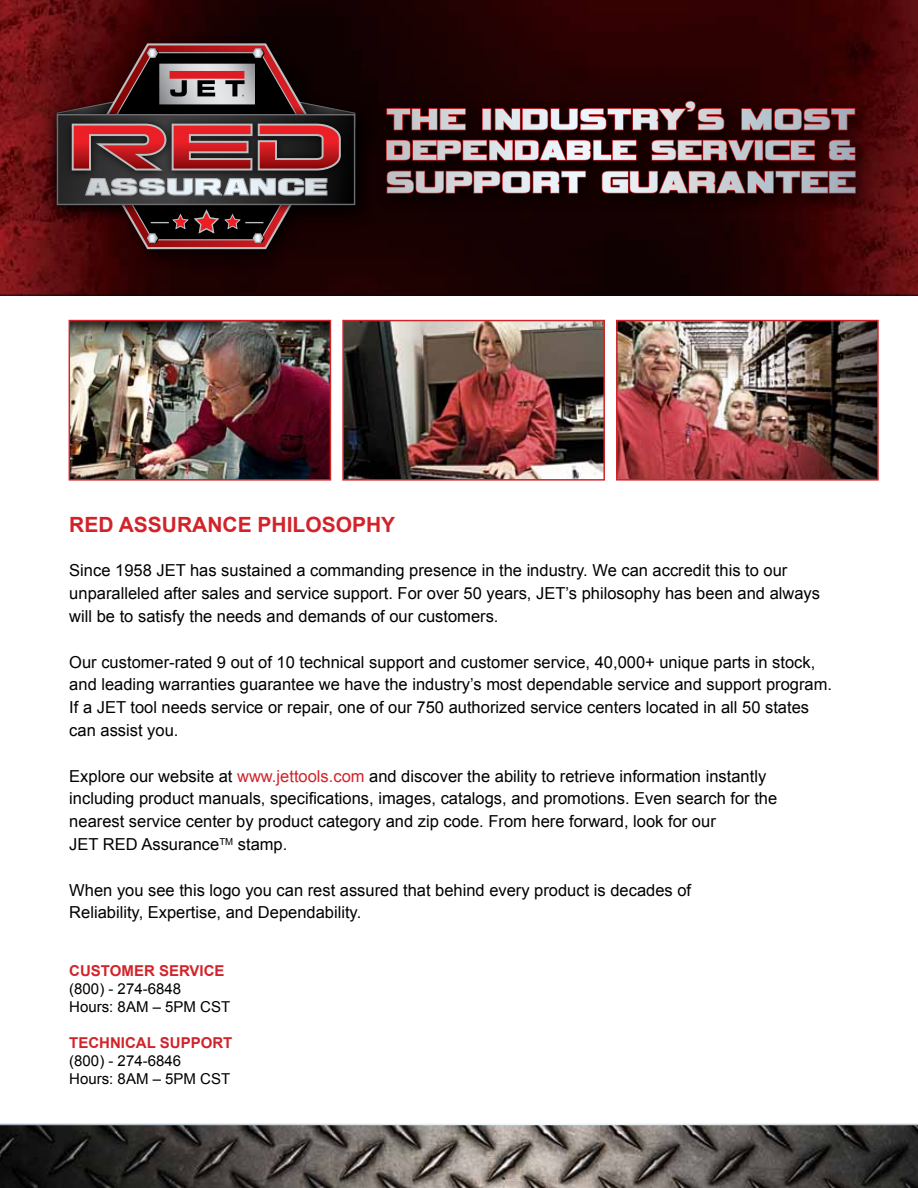
<style>
.page{position:relative;width:918px;height:1188px;background:#fff}
.page>*{position:absolute;margin:0;border:0;box-sizing:border-box;transform-origin:0 0}
.t1{font:43.2px "Vipnagorgialla";letter-spacing:.02em;color:#fff}
.t2{font:41.85px "Vipnagorgialla";letter-spacing:.02em;color:#fff}
.t3{font:39.15px "Vipnagorgialla";letter-spacing:.02em;color:#fff}
.t4{font:700 21px "Arial";color:#d2232a}
.t5{font:16.5px/22.8px "Arial";color:#000}
.t6{font:15px/18px "Arial";color:#000}
.t7{font:700 15px "Arial";color:#d2232a}
.s1{color:#d2232a}
</style>
<div class="page">
<svg style="left:0;top:0;width:918px;height:295px"></svg>
<div style="left:34px;top:32px;width:340px;height:237px;background:#000;opacity:.75"></div>
<svg style="left:87px;top:42px;width:240px;height:209px"></svg>
<img style="left:43px;top:100px;width:326px;height:119px">
<svg style="left:56px;top:48px;width:300px;height:196px"></svg>
<div style="left:375px;top:90px;width:499px;height:122px;background:#000;opacity:.75"></div>
<svg style="left:386px;top:107px;width:81px;height:24px"></svg>
<div style="left:482px;top:108px;width:9px;height:22px;border:1px solid #d2232a"></div>
<svg style="left:494px;top:100px;width:231px;height:31px"></svg>
<svg style="left:740px;top:107px;width:116px;height:24px"></svg>
<svg style="left:385px;top:139px;width:252px;height:22px"></svg>
<svg style="left:650px;top:139px;width:106px;height:22px"></svg>
<div style="left:754px;top:140px;width:9px;height:21px;border:1px solid #d2232a"></div>
<svg style="left:764px;top:139px;width:52px;height:22px"></svg>
<svg style="left:828px;top:139px;width:28px;height:22px"></svg>
<svg style="left:386px;top:170px;width:201px;height:24px"></svg>
<svg style="left:601px;top:170px;width:256px;height:24px"></svg>
<svg style="left:0;top:1123px;width:918px;height:65px"></svg>
<img style="left:72px;top:323px;width:256px;height:155px">
<div style="left:69px;top:320px;width:262px;height:161px;border:2px solid #d2232a"></div>
<img style="left:345px;top:323px;width:257px;height:155px">
<div style="left:342px;top:320px;width:263px;height:161px;border:2px solid #d2232a"></div>
<img style="left:619px;top:323px;width:257px;height:155px">
<div style="left:616px;top:320px;width:263px;height:161px;border:2px solid #d2232a"></div>
<h2 class="t2" style="left:387px;top:101px;width:470px">THE INDUSTRY’S MOST</h2>
<h3 class="t3" style="left:386px;top:133px;width:470px">DEPENDABLE SERVICE &amp;</h3>
<h1 class="t1" style="left:386px;top:163px;width:470px">SUPPORT GUARANTEE</h1>
<p class="t4" style="left:69px;top:511px;width:327px">RED ASSURANCE PHILOSOPHY</p>
<p class="t5" style="left:69px;top:559px;width:752px">Since 1958 JET has sustained a commanding presence in the industry. We can accredit this to our unparalleled after sales and service support. For over 50 years, JET’s philosophy has been and always will be to satisfy the needs and demands of our customers.</p>
<p class="t5" style="left:69px;top:651px;width:764px">Our customer-rated 9 out of 10 technical support and customer service, 40,000+ unique parts in stock, and leading warranties guarantee we have the industry’s most dependable service and support program.<br>If a JET tool needs service or repair, one of our 750 authorized service centers located in all 50 states can assist you.</p>
<p class="t5" style="left:69px;top:765px;width:709px">Explore our website at <span class="s1">www.jettools.com</span> and discover the ability to retrieve information instantly including product manuals, specifications, images, catalogs, and promotions. Even search for the nearest service center by product category and zip code. From here forward, look for our<br>JET RED Assurance<sup>TM</sup> stamp.</p>
<p class="t5" style="left:69px;top:879px;width:623px">When you see this logo you can rest assured that behind every product is decades of<br>Reliability, Expertise, and Dependability.</p>
<p class="t7" style="left:69px;top:961px;width:157px">CUSTOMER SERVICE</p>
<p class="t6" style="left:69px;top:980px;width:162px">(800) - 274-6848<br>Hours: 8AM – 5PM CST</p>
<p class="t7" style="left:69px;top:1033px;width:165px">TECHNICAL SUPPORT</p>
<p class="t6" style="left:69px;top:1052px;width:162px">(800) - 274-6846<br>Hours: 8AM – 5PM CST</p>
</div>
